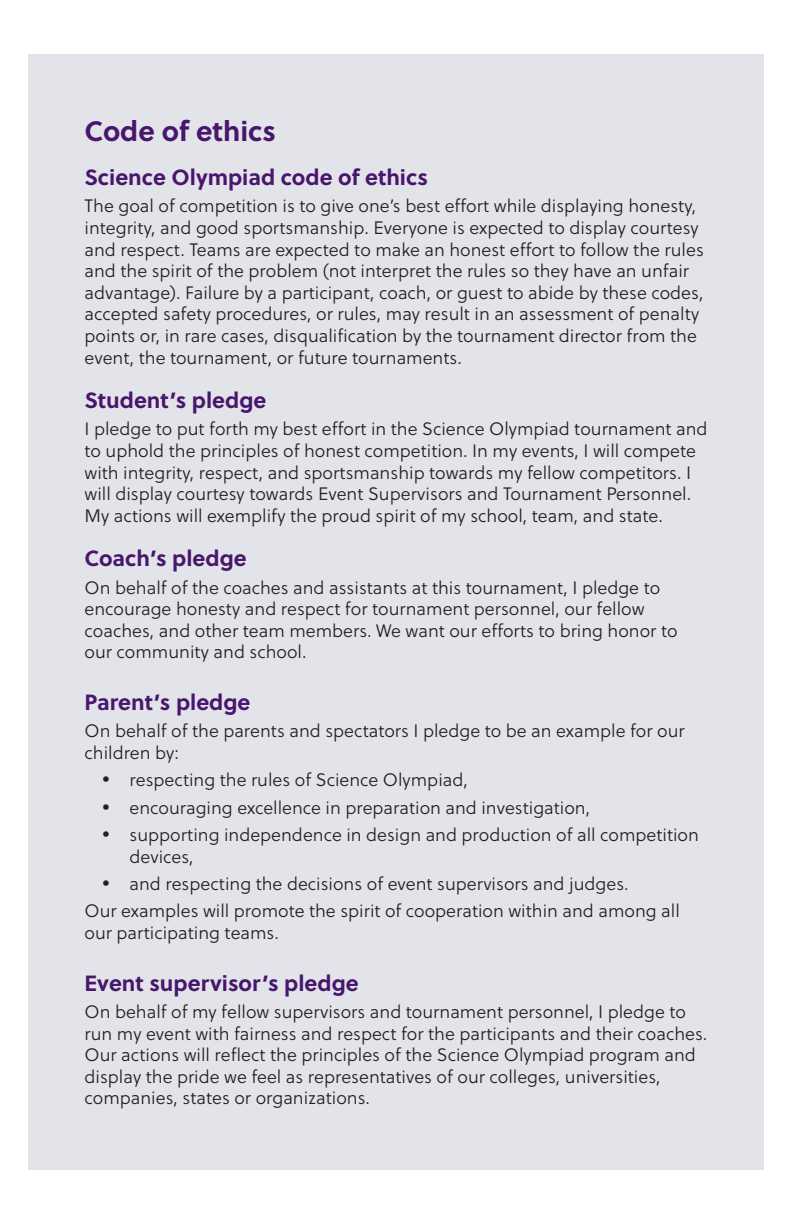
<style>
.page{position:relative;width:792px;height:1224px;background:#fff}
.page>*{position:absolute;margin:0;border:0;box-sizing:border-box;transform-origin:0 0}
.t1{font:700 28px "Soleil";color:#48166d}
.t2{font:700 22px "Soleil";color:#48166d}
.t3{font:18px/21.6px "Soleil Lt";color:#231f20}
.s1{font-size:24px}
</style>
<div class="page">
<div style="left:28px;top:54px;width:736px;height:1116px;background:#e2e4e9"></div>
<p class="t1" style="left:85px;top:109px;width:193px">Code of ethics</p>
<p class="t2" style="left:85px;top:160px;width:345px">Science Olympiad code of ethics</p>
<p class="t3" style="left:85px;top:195px;width:621px">The goal of competition is to give one’s best effort while displaying honesty, integrity, and good sportsmanship. Everyone is expected to display courtesy and respect. Teams are expected to make an honest effort to follow the rules and the spirit of the problem (not interpret the rules so they have an unfair advantage). Failure by a participant, coach, or guest to abide by these codes, accepted safety procedures, or rules, may result in an assessment of penalty points or, in rare cases, disqualification by the tournament director from the event, the tournament, or future tournaments.</p>
<p class="t2" style="left:85px;top:383px;width:183px">Student’s pledge</p>
<p class="t3" style="left:85px;top:418px;width:624px">I pledge to put forth my best effort in the Science Olympiad tournament and to uphold the principles of honest competition. In my events, I will compete with integrity, respect, and sportsmanship towards my fellow competitors. I will display courtesy towards Event Supervisors and Tournament Personnel.<br>My actions will exemplify the proud spirit of my school, team, and state.</p>
<p class="t2" style="left:85px;top:541px;width:164px">Coach’s pledge</p>
<p class="t3" style="left:85px;top:576px;width:595px">On behalf of the coaches and assistants at this tournament, I pledge to encourage honesty and respect for tournament personnel, our fellow coaches, and other team members. We want our efforts to bring honor to our community and school.</p>
<p class="t2" style="left:85px;top:685px;width:167px">Parent’s pledge</p>
<p class="t3" style="left:85px;top:720px;width:602px">On behalf of the parents and spectators I pledge to be an example for our children by:</p>
<p class="t3" style="left:103px;top:769px;width:367px"><span class="s1">•</span> respecting the rules of Science Olympiad,</p>
<p class="t3" style="left:103px;top:796px;width:489px"><span class="s1">•</span> encouraging excellence in preparation and investigation,</p>
<p class="t3" style="left:130px;top:824px;width:571px;text-indent:-27px"><span class="s1">•</span> supporting independence in design and production of all competition devices,</p>
<p class="t3" style="left:103px;top:873px;width:528px"><span class="s1">•</span> and respecting the decisions of event supervisors and judges.</p>
<p class="t3" style="left:85px;top:900px;width:597px">Our examples will promote the spirit of cooperation within and among all our participating teams.</p>
<p class="t2" style="left:85px;top:966px;width:276px">Event supervisor’s pledge</p>
<p class="t3" style="left:85px;top:1001px;width:624px">On behalf of my fellow supervisors and tournament personnel, I pledge to run my event with fairness and respect for the participants and their coaches.<br>Our actions will reflect the principles of the Science Olympiad program and display the pride we feel as representatives of our colleges, universities, companies, states or organizations.</p>
</div>
